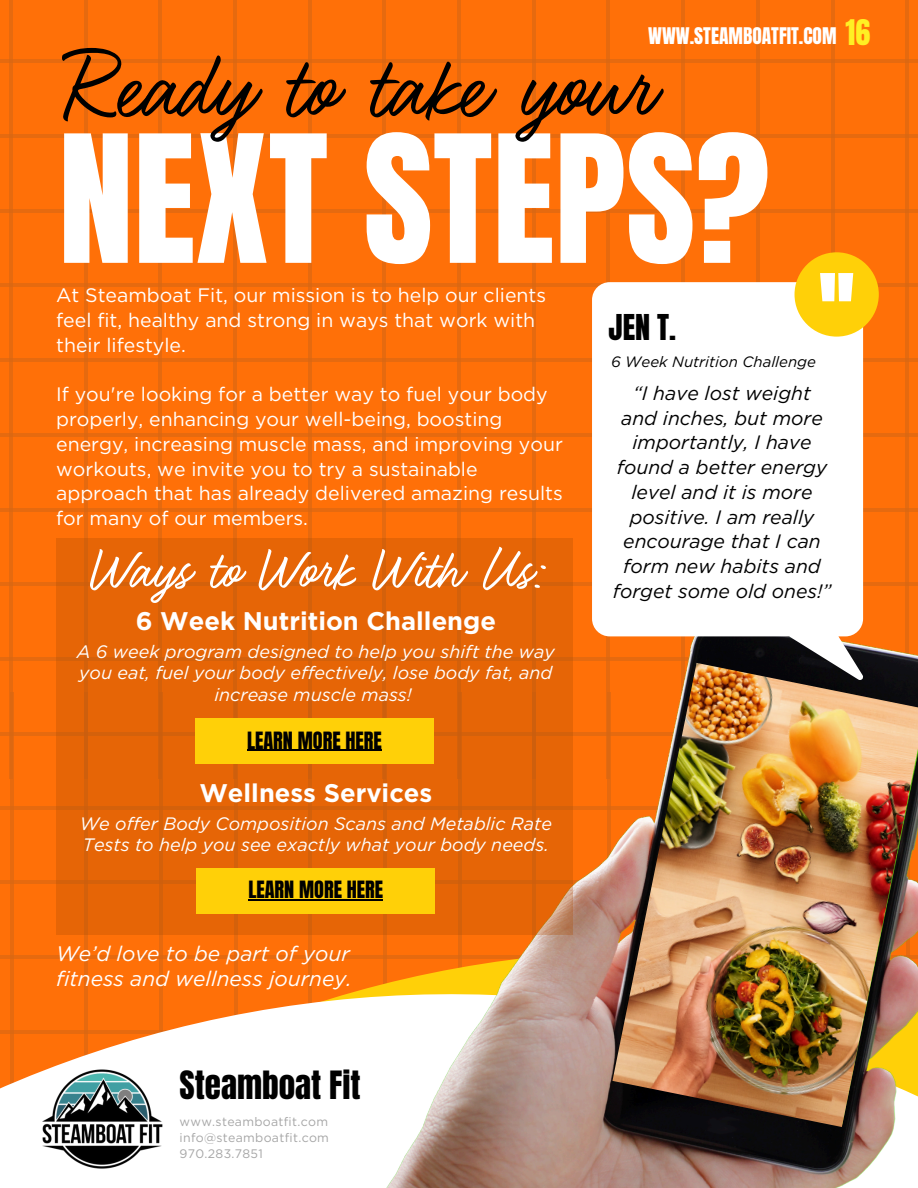
<style>
.page{position:relative;width:918px;height:1188px;background:#ff7008}
.page>*{position:absolute;margin:0;border:0;box-sizing:border-box;transform-origin:0 0}
.t1{font:150.75px "Anton";color:#fff}
.t2{font:101.25px "Felt That";color:#000}
.t3{font:800 83.1px "Cooper Hewitt";color:#fff}
.t4{font:61.5px "Felt That";color:#fff}
.t5{font:33.15px "Anton";color:#000}
.t6{font:30.3px "Anton";color:#000}
.t7{font:30px "Anton";color:#fff024}
.t8{font:700 25.5px "Gotham";color:#fff}
.t9{font:italic 21px "Gotham";color:#fff}
.t10{font:20.25px "Anton";color:#000}
.t11{font:19.5px/24.8px "Gotham";color:#fff}
.t12{font:19.5px "Anton";color:#fff}
.t13{font:italic 19.35px "Gotham";color:#000}
.t14{font:italic 18px/21.3px "Gotham";color:#fff;text-align:center}
.t15{font:italic 15px "Gotham";color:#000}
.t16{font:12.3px "Gotham";letter-spacing:.025em;color:#a6a6a6}
</style>
<div class="page">
<hr style="left:9px;top:0;width:4px;height:779px;background:#e66a0f">
<hr style="left:84px;top:0;width:4px;height:779px;background:#e66a0f">
<hr style="left:158px;top:0;width:4px;height:779px;background:#e66a0f">
<hr style="left:233px;top:0;width:4px;height:779px;background:#e66a0f">
<hr style="left:308px;top:0;width:4px;height:779px;background:#e66a0f">
<hr style="left:383px;top:0;width:3px;height:779px;background:#d66715">
<hr style="left:457px;top:0;width:4px;height:779px;background:#e66a0f">
<hr style="left:532px;top:0;width:4px;height:779px;background:#e66a0f">
<hr style="left:607px;top:0;width:3px;height:779px;background:#d66715">
<hr style="left:681px;top:0;width:4px;height:779px;background:#e66a0f">
<hr style="left:756px;top:0;width:4px;height:779px;background:#e66a0f">
<hr style="left:831px;top:0;width:3px;height:779px;background:#d66715">
<hr style="left:905px;top:0;width:4px;height:779px;background:#e66a0f">
<hr style="left:0;top:732px;width:918px;height:3px;background:#d66715">
<hr style="left:0;top:657px;width:918px;height:4px;background:#e66a0f">
<hr style="left:0;top:582px;width:918px;height:4px;background:#e66a0f">
<hr style="left:0;top:508px;width:918px;height:3px;background:#d66715">
<hr style="left:0;top:433px;width:918px;height:4px;background:#e66a0f">
<hr style="left:0;top:358px;width:918px;height:4px;background:#e66a0f">
<hr style="left:0;top:284px;width:918px;height:3px;background:#d66715">
<hr style="left:0;top:209px;width:918px;height:4px;background:#e66a0f">
<hr style="left:0;top:134px;width:918px;height:4px;background:#e66a0f">
<hr style="left:0;top:59px;width:918px;height:4px;background:#e66a0f">
<hr style="left:10px;top:693px;width:4px;height:495px;background:#e66a0f">
<svg style="left:0;top:836px;width:316px;height:352px"></svg>
<img style="left:316px;top:586px;width:602px;height:602px">
<svg style="left:56px;top:539px;width:517px;height:396px;background:#e46407"></svg>
<svg style="left:592px;top:282px;width:271px;height:398px;background:#f6f1ee"></svg>
<div style="left:795px;top:252px;width:84px;height:85px;background:#ffd008;border-radius:50%"></div>
<img style="left:612px;top:663px;width:306px;height:464px">
<div style="left:195px;top:719px;width:239px;height:45px;background:#ffd008"></div>
<hr style="left:247px;top:750px;width:135px;height:1px;background:#000">
<div style="left:196px;top:868px;width:239px;height:46px;background:#ffd008"></div>
<hr style="left:248px;top:900px;width:135px;height:1px;background:#000">
<img style="left:34px;top:1059px;width:137px;height:118px">
<p class="t12" style="left:648px;top:22px;width:190px">WWW.STEAMBOATFIT.COM</p>
<p class="t7" style="left:845px;top:11px;width:26px">16</p>
<h3 class="t2" style="left:58px;top:46px;width:592px">Ready to take your</h3>
<h4 class="t1" style="left:58px;top:91px;width:713px">NEXT STEPS?</h4>
<p class="t11" style="left:56px;top:283px;width:492px">At Steamboat Fit, our mission is to help our clients feel fit, healthy and strong in ways that work with their lifestyle.</p>
<p class="t11" style="left:56px;top:382px;width:508px">If you're looking for a better way to fuel your body properly, enhancing your well-being, boosting energy, increasing muscle mass, and improving your workouts, we invite you to try a sustainable approach that has already delivered amazing results for many of our members.</p>
<p class="t4" style="left:88px;top:545px;width:456px">Ways to Work With Us:</p>
<h6 class="t8" style="left:136px;top:606px;width:362px">6 Week Nutrition Challenge</h6>
<p class="t14" style="left:77px;top:641px;width:479px">A 6 week program designed to help you shift the way you eat, fuel your body effectively, lose body fat, and increase muscle mass!</p>
<p class="t10" style="left:247px;top:725px;width:136px">LEARN MORE HERE</p>
<p class="t8" style="left:199px;top:777px;width:234px">Wellness Services</p>
<p class="t14" style="left:80px;top:812px;width:474px;text-align:left">We offer Body Composition Scans and Metablic Rate<br>Tests to help you see exactly what your body needs.</p>
<h2 class="t10" style="left:248px;top:875px;width:136px">LEARN MORE HERE</h2>
<h6 class="t9" style="left:56px;top:941px;width:295px">We’d love to be part of your</h6>
<p class="t9" style="left:56px;top:966px;width:297px">fitness and wellness journey.</p>
<p class="t5" style="left:180px;top:1062px;width:182px">Steamboat Fit</p>
<p class="t16" style="left:180px;top:1114px;width:150px">www.steamboatfit.com</p>
<p class="t16" style="left:180px;top:1130px;width:151px">info@steamboatfit.com</p>
<p class="t16" style="left:180px;top:1146px;width:85px">970.283.7851</p>
<p class="t3" style="left:817px;top:276px;width:41px">"</p>
<p class="t6" style="left:609px;top:306px;width:69px">JEN T.</p>
<p class="t15" style="left:611px;top:352px;width:206px">6 Week Nutrition Challenge</p>
<p class="t13" style="left:633px;top:381px;width:179px">“I have lost weight</p>
<p class="t13" style="left:621px;top:406px;width:203px">and inches, but more</p>
<p class="t13" style="left:632px;top:431px;width:181px">importantly, I have</p>
<p class="t13" style="left:617px;top:456px;width:212px">found a better energy</p>
<p class="t13" style="left:632px;top:480px;width:183px">level and it is more</p>
<p class="t13" style="left:630px;top:505px;width:186px">positive. I am really</p>
<p class="t13" style="left:623px;top:530px;width:199px">encourage that I can</p>
<p class="t13" style="left:623px;top:555px;width:199px">form new habits and</p>
<p class="t13" style="left:613px;top:579px;width:220px">forget some old ones!”</p>
</div>
